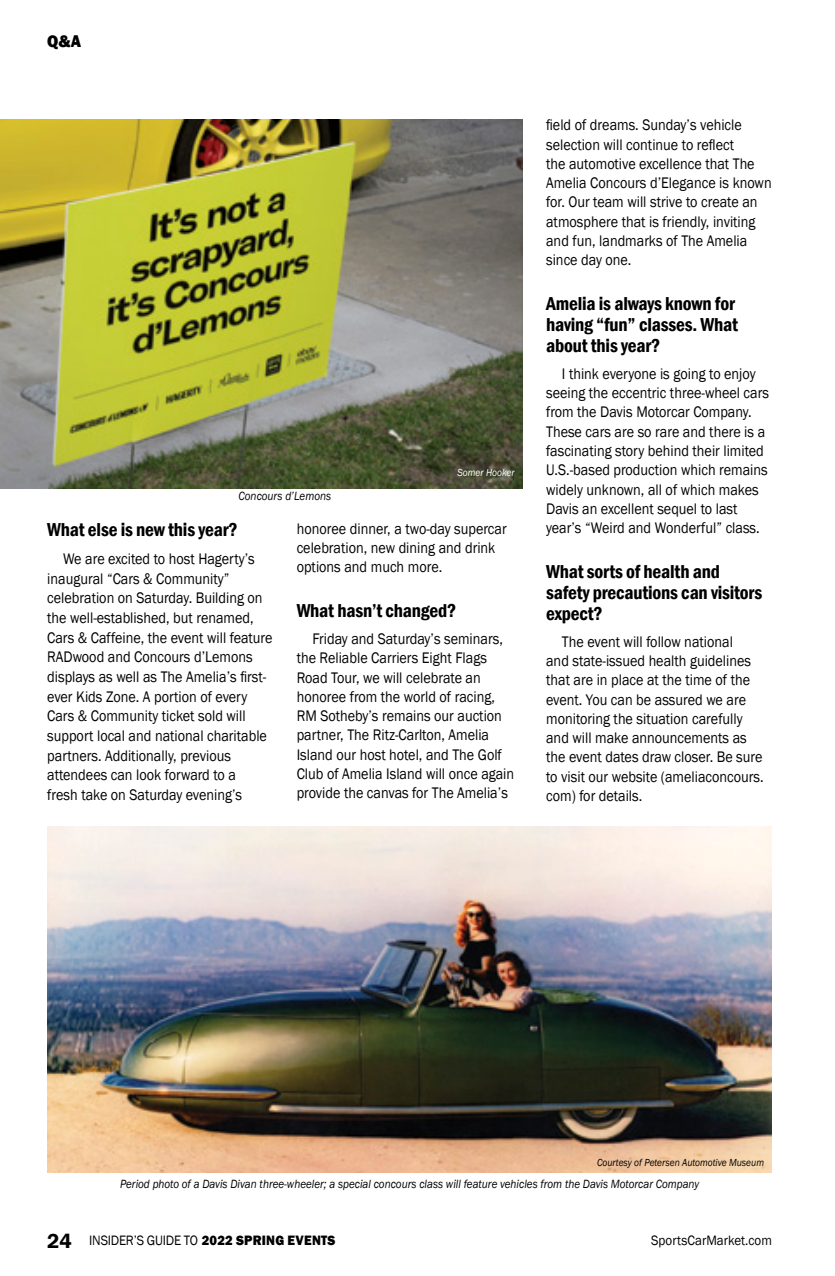
<style>
.page{position:relative;width:835px;height:1276px;background:#fff}
.page>*{position:absolute;margin:0;border:0;box-sizing:border-box;transform-origin:0 0}
.subhead{font:600 condensed 19.25px/21px "Franklin Gothic";letter-spacing:-.01em;color:#000}
.t1{font:800 17.5px "Franklin Gothic";color:#000;scale:.93 1}
.body_-_franklin{font:15.75px/19.2px "Franklin Gothic";color:#000;scale:.9 1}
.t2{font:14px "Franklin Gothic";letter-spacing:-.01em;color:#000;scale:.93 1}
.t3{font:italic 12.25px "Franklin Gothic";color:#000;scale:.9 1}
.Photo_Credit{font:italic 10.5px "Franklin Gothic";color:#000;scale:.9 1}
.Photo_Credit-2{font:italic 10.5px "Franklin Gothic";color:#fff;scale:.9 1}
.s1{font-weight:600;font-size:20.82px}
.s2{font-weight:800}
</style>
<div class="page">
<img style="left:0;top:119px;width:522px;height:370px">
<img style="left:47px;top:826px;width:725px;height:347px">
<p class="t1" style="left:47px;top:30px;width:38px">Q&amp;A</p>
<p class="t3" style="left:238px;top:488px;width:104px">Concours d’Lemons</p>
<p class="Photo_Credit-2" style="left:457px;top:466px;width:65px">Somer Hooker</p>
<p class="subhead" style="left:47px;top:519px;width:192px">What else is new this year?</p>
<p class="body_-_franklin" style="left:47px;top:549px;width:252px;text-indent:16px">We are excited to host Hagerty’s inaugural “Cars &amp; Community” celebration on Saturday. Building on the well-established, but renamed, Cars &amp; Caffeine, the event will feature RADwood and Concours d’Lemons displays as well as The Amelia’s first&shy;ever Kids Zone. A portion of every Cars &amp; Community ticket sold will support local and national charitable partners. Additionally, previous attendees can look forward to a<br>fresh take on Saturday evening’s</p>
<p class="body_-_franklin" style="left:297px;top:519px;width:235px">honoree dinner, a two-day supercar celebration, new dining and drink options and much more.</p>
<p class="subhead" style="left:297px;top:600px;width:161px">What hasn’t changed?</p>
<p class="body_-_franklin" style="left:297px;top:630px;width:243px;text-indent:16px">Friday and Saturday’s seminars, the Reliable Carriers Eight Flags Road Tour, we will celebrate an honoree from the world of racing, RM Sotheby’s remains our auction partner, The Ritz-Carlton, Amelia Island our host hotel, and The Golf Club of Amelia Island will once again provide the canvas for The Amelia’s</p>
<p class="body_-_franklin" style="left:546px;top:116px;width:252px">field of dreams. Sunday’s vehicle selection will continue to reflect<br>the automotive excellence that The<br>Amelia Concours d’Elegance is known for. Our team will strive to create an atmosphere that is friendly, inviting and fun, landmarks of The Amelia since day one.</p>
<p class="subhead" style="left:546px;top:293px;width:193px">Amelia is always known for having “fun” classes. What about this year?</p>
<p class="body_-_franklin" style="left:546px;top:364px;width:249px;text-indent:16px">I think everyone is going to enjoy seeing the eccentric three-wheel cars from the Davis Motorcar Company.<br>These cars are so rare and there is a fascinating story behind their limited U.S.-based production which remains widely unknown, all of which makes Davis an excellent sequel to last year’s “Weird and Wonderful” class.</p>
<p class="subhead" style="left:546px;top:560px;width:218px">What sorts of health and safety precautions can visitors expect?</p>
<p class="body_-_franklin" style="left:546px;top:632px;width:243px;text-indent:16px">The event will follow national<br>and state-issued health guidelines that are in place at the time of the event. You can be assured we are monitoring the situation carefully and will make announcements as the event dates draw closer. Be sure to visit our website (ameliaconcours. com) for details.</p>
<p class="Photo_Credit" style="left:597px;top:1156px;width:187px">Courtesy of Petersen Automotive Museum</p>
<p class="t3" style="left:120px;top:1176px;width:645px">Period photo of a Davis Divan three-wheeler; a special concours class will feature vehicles from the Davis Motorcar Company</p>
<p class="t2" style="left:47px;top:1231px;width:311px"><span class="s1">24</span> INSIDER’S GUIDE TO <span class="s2">2022 SPRING EVENTS</span></p>
<p class="t2" style="left:651px;top:1231px;width:131px">SportsCarMarket.com</p>
</div>
